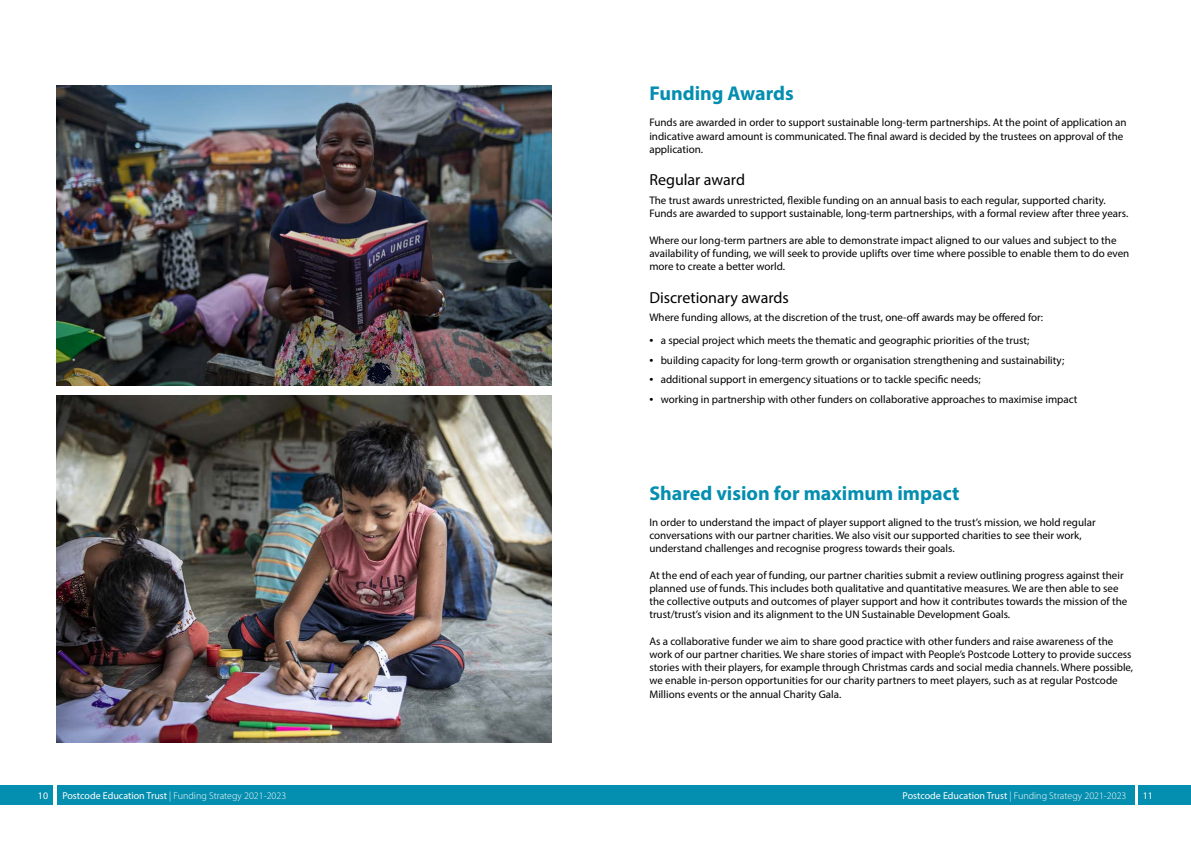
<style>
.page{position:relative;width:1191px;height:842px;background:#fff}
.page>*{position:absolute;margin:0;border:0;box-sizing:border-box;transform-origin:0 0}
.t1{font:700 20px "Myriad Pro";color:#048eaf}
.t2{font:16px "Myriad Pro";color:#000}
.t3{font:11px/13.2px "Myriad Pro";color:#000}
.t4{font:300 10px "Myriad Pro";color:#fff}
.t5{font:10px "Myriad Pro";color:#fff}
.s1{font-size:14px}
.s2{font-weight:400}
</style>
<div class="page">
<div style="left:0;top:785px;width:53px;height:20px;background:#048eaf"></div>
<div style="left:57px;top:785px;width:1077px;height:20px;background:#048eaf"></div>
<div style="left:1137px;top:785px;width:54px;height:20px;background:#048eaf"></div>
<img style="left:57px;top:85px;width:494px;height:301px">
<img style="left:57px;top:395px;width:494px;height:348px">
<h1 class="t1" style="left:649px;top:80px;width:146px">Funding Awards</h1>
<p class="t3" style="left:649px;top:116px;width:479px">Funds are awarded in order to support sustainable long-term partnerships. At the point of application an indicative award amount is communicated. The final award is decided by the trustees on approval of the application.</p>
<h2 class="t2" style="left:649px;top:170px;width:97px">Regular award</h2>
<p class="t3" style="left:649px;top:194px;width:480px">The trust awards unrestricted, flexible funding on an annual basis to each regular, supported charity.<br>Funds are awarded to support sustainable, long-term partnerships, with a formal review after three years.</p>
<p class="t3" style="left:649px;top:233px;width:481px">Where our long-term partners are able to demonstrate impact aligned to our values and subject to the availability of funding, we will seek to provide uplifts over time where possible to enable them to do even more to create a better world.</p>
<h2 class="t2" style="left:649px;top:287px;width:141px">Discretionary awards</h2>
<p class="t3" style="left:649px;top:311px;width:395px">Where funding allows, at the discretion of the trust, one-off awards may be offered for:</p>
<p class="t3" style="left:649px;top:333px;width:381px"><span class="s1">•</span> a special project which meets the thematic and geographic priorities of the trust;</p>
<p class="t3" style="left:649px;top:353px;width:416px"><span class="s1">•</span> building capacity for long-term growth or organisation strengthening and sustainability;</p>
<p class="t3" style="left:649px;top:373px;width:333px"><span class="s1">•</span> additional support in emergency situations or to tackle specific needs;</p>
<p class="t3" style="left:649px;top:392px;width:429px"><span class="s1">•</span> working in partnership with other funders on collaborative approaches to maximise impact</p>
<h1 class="t1" style="left:649px;top:480px;width:311px">Shared vision for maximum impact</h1>
<p class="t3" style="left:649px;top:515px;width:448px">In order to understand the impact of player support aligned to the trust’s mission, we hold regular conversations with our partner charities. We also visit our supported charities to see their work, understand challenges and recognise progress towards their goals.</p>
<p class="t3" style="left:649px;top:568px;width:479px">At the end of each year of funding, our partner charities submit a review outlining progress against their planned use of funds. This includes both qualitative and quantitative measures. We are then able to see the collective outputs and outcomes of player support and how it contributes towards the mission of the trust/trust’s vision and its alignment to the UN Sustainable Development Goals.</p>
<p class="t3" style="left:649px;top:634px;width:485px">As a collaborative funder we aim to share good practice with other funders and raise awareness of the work of our partner charities. We share stories of impact with People’s Postcode Lottery to provide success stories with their players, for example through Christmas cards and social media channels. Where possible, we enable in-person opportunities for our charity partners to meet players, such as at regular Postcode Millions events or the annual Charity Gala.</p>
<p class="t5" style="left:38px;top:789px;width:12px">10</p>
<p class="t4" style="left:62px;top:790px;width:225px"><span class="s2">Postcode Education Trust</span> | Funding Strategy 2021-2023</p>
<p class="t4" style="left:902px;top:790px;width:225px"><span class="s2">Postcode Education Trust</span> | Funding Strategy 2021-2023</p>
<p class="t5" style="left:1142px;top:789px;width:12px">11</p>
</div>
